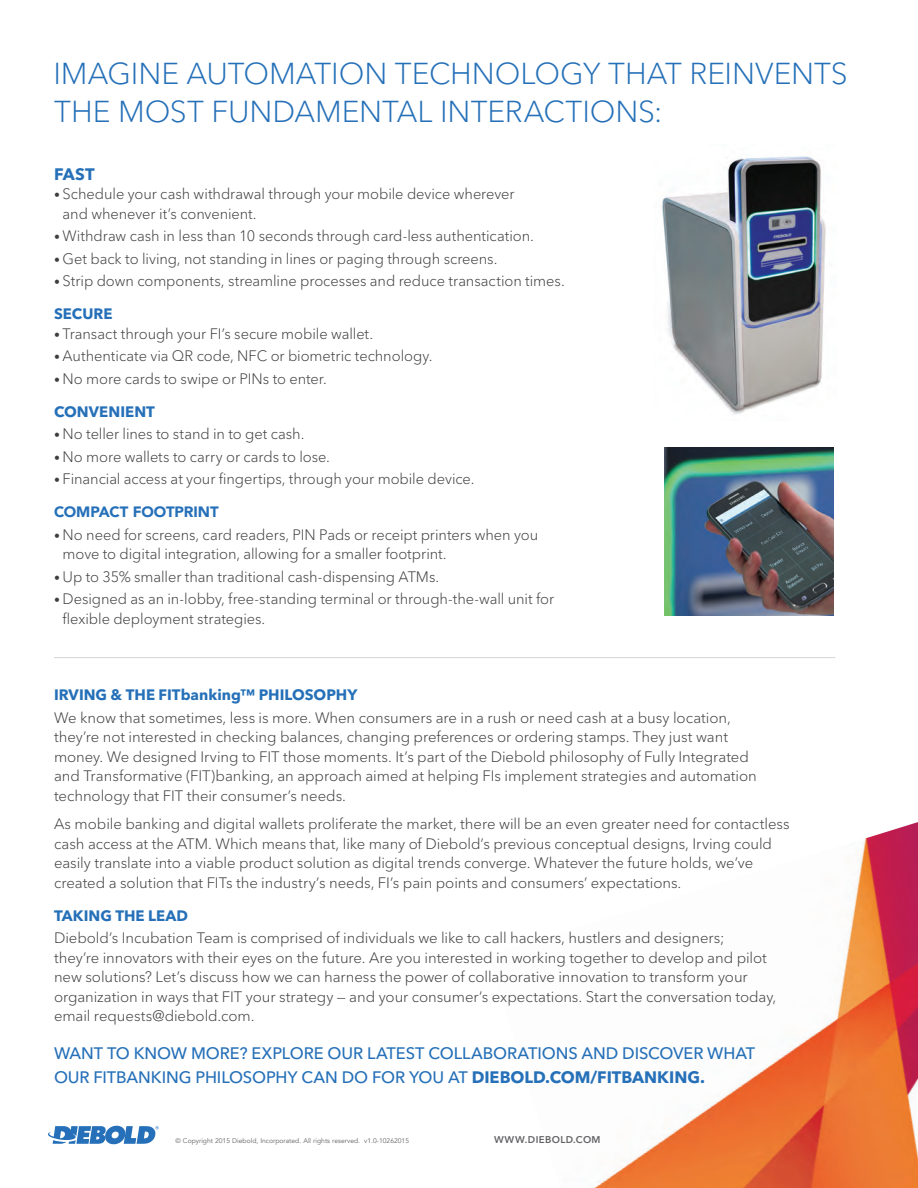
<style>
.page{position:relative;width:918px;height:1188px;background:#fff}
.page>*{position:absolute;margin:0;border:0;box-sizing:border-box;transform-origin:0 0}
.t1{font:300 30px/37.5px "Avenir Next LT Pro";color:#2570b8}
.t2{font:500 16.5px/24px "Avenir Next LT Pro";letter-spacing:-.005em;color:#2570b8}
.t3{font:700 16.5px "Avenir Next LT Pro";color:#2570b8}
.t4{font:300 15px/19.5px "Avenir Next LT Pro";letter-spacing:-.005em;color:#3e3e3f}
.t5{font:700 15px "Avenir Next LT Pro";color:#2570b8}
.t6{font:900 15px "Avenir";letter-spacing:-.01em;color:#2570b8}
.t7{font:600 9.75px "Avenir Next LT Pro";letter-spacing:.04em;color:#636366}
.t8{font:6.75px "Avenir";color:#636366}
.s1{font-size:12px}
.s2{font-weight:700}
</style>
<div class="page">
<img style="left:594px;top:822px;width:324px;height:366px">
<svg style="left:48px;top:1126px;width:111px;height:18px"></svg>
<img style="left:662px;top:156px;width:164px;height:258px">
<img style="left:665px;top:447px;width:169px;height:168px">
<hr style="left:54px;top:657px;width:781px;height:1px;background:#d4d5d7">
<h1 class="t1" style="left:53px;top:55px;width:796px">IMAGINE AUTOMATION TECHNOLOGY THAT REINVENTS<br>THE MOST FUNDAMENTAL INTERACTIONS:</h1>
<p class="t3" style="left:54px;top:164px;width:42px">FAST</p>
<p class="t4" style="left:63px;top:184px;width:453px;text-indent:-9px"><span class="s1">•</span> Schedule your cash withdrawal through your mobile device wherever and whenever it’s convenient.</p>
<p class="t4" style="left:54px;top:226px;width:481px"><span class="s1">•</span> Withdraw cash in less than 10 seconds through card-less authentication.</p>
<p class="t4" style="left:54px;top:249px;width:445px"><span class="s1">•</span> Get back to living, not standing in lines or paging through screens.</p>
<p class="t4" style="left:54px;top:271px;width:512px"><span class="s1">•</span> Strip down components, streamline processes and reduce transaction times.</p>
<p class="t5" style="left:54px;top:305px;width:60px">SECURE</p>
<p class="t4" style="left:54px;top:324px;width:321px"><span class="s1">•</span> Transact through your FI’s secure mobile wallet.</p>
<p class="t4" style="left:54px;top:346px;width:380px"><span class="s1">•</span> Authenticate via QR code, NFC or biometric technology.</p>
<p class="t4" style="left:54px;top:369px;width:274px"><span class="s1">•</span> No more cards to swipe or PINs to enter.</p>
<p class="t5" style="left:54px;top:402px;width:103px">CONVENIENT</p>
<p class="t4" style="left:54px;top:424px;width:252px"><span class="s1">•</span> No teller lines to stand in to get cash.</p>
<p class="t4" style="left:54px;top:447px;width:277px"><span class="s1">•</span> No more wallets to carry or cards to lose.</p>
<p class="t4" style="left:54px;top:469px;width:422px"><span class="s1">•</span> Financial access at your fingertips, through your mobile device.</p>
<p class="t6" style="left:54px;top:499px;width:166px">COMPACT FOOTPRINT</p>
<p class="t4" style="left:63px;top:525px;width:477px;text-indent:-9px"><span class="s1">•</span> No need for screens, card readers, PIN Pads or receipt printers when you move to digital integration, allowing for a smaller footprint.</p>
<p class="t4" style="left:54px;top:567px;width:387px"><span class="s1">•</span> Up to 35% smaller than traditional cash-dispensing ATMs.</p>
<p class="t4" style="left:63px;top:589px;width:493px;text-indent:-9px"><span class="s1">•</span> Designed as an in-lobby, free-standing terminal or through-the-wall unit for flexible deployment strategies.</p>
<p class="t5" style="left:54px;top:686px;width:305px">IRVING &amp; THE FITbanking™ PHILOSOPHY</p>
<p class="t4" style="left:54px;top:708px;width:704px">We know that sometimes, less is more. When consumers are in a rush or need cash at a busy location, they’re not interested in checking balances, changing preferences or ordering stamps. They just want money. We designed Irving to FIT those moments. It’s part of the Diebold philosophy of Fully Integrated and Transformative (FIT)banking, an approach aimed at helping FIs implement strategies and automation technology that FIT their consumer’s needs.</p>
<p class="t4" style="left:54px;top:814px;width:737px">As mobile banking and digital wallets proliferate the market, there will be an even greater need for contactless cash access at the ATM. Which means that, like many of Diebold’s previous conceptual designs, Irving could easily translate into a viable product solution as digital trends converge. Whatever the future holds, we’ve created a solution that FITs the industry’s needs, FI’s pain points and consumers’ expectations.</p>
<p class="t5" style="left:54px;top:906px;width:136px">TAKING THE LEAD</p>
<p class="t4" style="left:54px;top:928px;width:724px">Diebold’s Incubation Team is comprised of individuals we like to call hackers, hustlers and designers;<br>they’re innovators with their eyes on the future. Are you interested in working together to develop and pilot new solutions? Let’s discuss how we can harness the power of collaborative innovation to transform your organization in ways that FIT your strategy — and your consumer’s expectations. Start the conversation today, email requests@diebold.com.</p>
<p class="t2" style="left:54px;top:1041px;width:703px">WANT TO KNOW MORE? EXPLORE OUR LATEST COLLABORATIONS AND DISCOVER WHAT<br>OUR FITBANKING PHILOSOPHY CAN DO FOR YOU AT <span class="s2">DIEBOLD.COM/FITBANKING.</span></p>
<p class="t8" style="left:176px;top:1137px;width:235px">© Copyright 2015 Diebold, Incorporated. All rights reserved. v1.0-10262015</p>
<p class="t7" style="left:494px;top:1134px;width:108px">WWW.DIEBOLD.COM</p>
</div>
